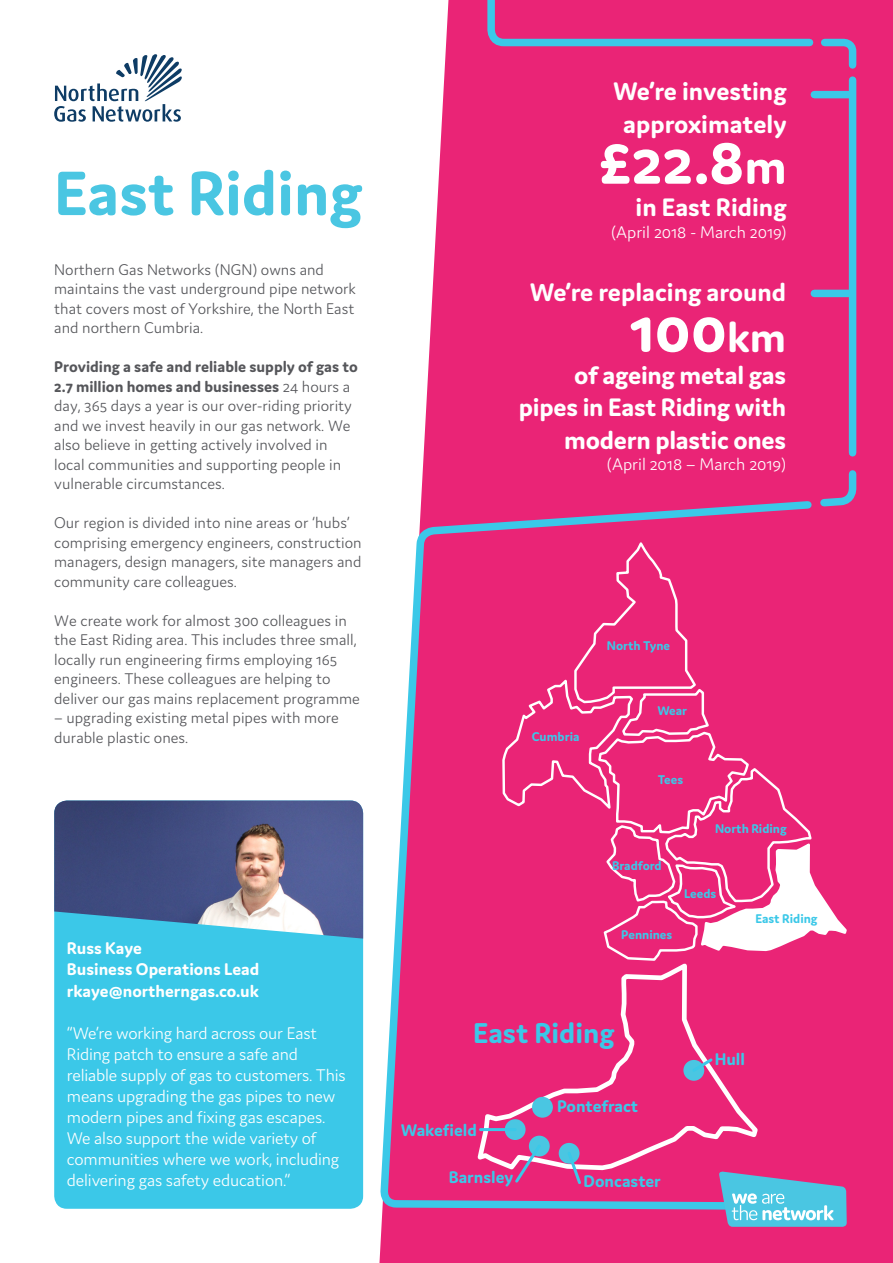
<style>
.page{position:relative;width:893px;height:1263px;background:#fff}
.page>*{position:absolute;margin:0;border:0;box-sizing:border-box;transform-origin:0 0}
.t1{font:700 67.5px "Domus";color:#fff}
.t2{font:700 66.75px "Domus";color:#4ac6e2}
.t3{font:700 30.6px "Domus";color:#3bc8e8}
.t4{font:700 27px/32.4px "Domus";letter-spacing:-.01em;color:#fff;text-align:center}
.t5{font:300 18px/21px "Domus";letter-spacing:-.01em;color:#fff}
.t6{font:700 18px "Domus";color:#fff}
.t7{font:700 18px "Domus";color:#3bc8e8}
.t8{font:300 16.5px/19.5px "Domus";color:#55565a}
.t9{font:700 13.5px "Domus";color:#3bc8e8}
.s1{font-weight:700}
.s2{font-size:52.5px}
.s3{font-size:45px}
</style>
<div class="page">
<div style="left:421px;top:0;width:472px;height:1263px;background:#ea2476"></div>
<svg style="left:54px;top:54px;width:128px;height:68px"></svg>
<div style="left:54px;top:800px;width:309px;height:409px;background:#3bc8e8;border-radius:13px"></div>
<div style="left:816px;top:541px;width:32px;height:421px;background:#ea2476"></div>
<img style="left:54px;top:800px;width:309px;height:138px">
<div style="left:814px;top:91px;width:37px;height:7px;background:#3bc8e8"></div>
<div style="left:814px;top:290px;width:37px;height:7px;background:#3bc8e8"></div>
<svg style="left:379px;top:497px;width:437px;height:766px;background:#e63e87"></svg>
<svg style="left:816px;top:466px;width:44px;height:45px;background:#c4478e"></svg>
<svg style="left:718px;top:1171px;width:129px;height:56px;background:#7badd0"></svg>
<svg style="left:484px;top:0;width:376px;height:72px;background:#d63682"></svg>
<div style="left:849px;top:80px;width:7px;height:373px;background:#3bc8e8"></div>
<div style="left:683px;top:1060px;width:21px;height:21px;background:#4ac6e2;border-radius:50%"></div>
<div style="left:532px;top:1097px;width:21px;height:21px;background:#4ac6e2;border-radius:50%"></div>
<div style="left:505px;top:1119px;width:21px;height:21px;background:#4ac6e2;border-radius:50%"></div>
<div style="left:529px;top:1136px;width:21px;height:20px;background:#4ac6e2;border-radius:50%"></div>
<div style="left:559px;top:1143px;width:20px;height:21px;background:#4ac6e2;border-radius:50%"></div>
<svg style="left:512px;top:1142px;width:31px;height:43px"></svg>
<svg style="left:565px;top:1149px;width:18px;height:37px"></svg>
<hr style="left:480px;top:1128px;width:35px;height:3px;background:#3bc8e8">
<svg style="left:690px;top:1056px;width:25px;height:18px"></svg>
<p class="t2" style="left:54px;top:156px;width:310px">East Riding</p>
<p class="t8" style="left:54px;top:260px;width:303px">Northern Gas Networks (NGN) owns and maintains the vast underground pipe network that covers most of Yorkshire, the North East and northern Cumbria.</p>
<p class="t8" style="left:54px;top:357px;width:305px"><span class="s1">Providing a safe and reliable supply of gas to 2.7 million homes and businesses</span> 24 hours a day, 365 days a year is our over-riding priority and we invest heavily in our gas network. We also believe in getting actively involved in local communities and supporting people in vulnerable circumstances.</p>
<p class="t8" style="left:54px;top:513px;width:309px">Our region is divided into nine areas or ‘hubs’ comprising emergency engineers, construction managers, design managers, site managers and community care colleagues.</p>
<p class="t8" style="left:54px;top:611px;width:307px">We create work for almost 300 colleagues in the East Riding area. This includes three small, locally run engineering firms employing 165 engineers. These colleagues are helping to deliver our gas mains replacement programme</p>
<p class="t8" style="left:54px;top:708px;width:286px">– upgrading existing metal pipes with more durable plastic ones.</p>
<p class="t6" style="left:67px;top:938px;width:77px">Russ Kaye</p>
<p class="t6" style="left:67px;top:959px;width:194px">Business Operations Lead</p>
<p class="t6" style="left:67px;top:981px;width:193px">rkaye@northerngas.co.uk</p>
<p class="t5" style="left:67px;top:1022px;width:280px">“We’re working hard across our East Riding patch to ensure a safe and reliable supply of gas to customers. This means upgrading the gas pipes to new modern pipes and fixing gas escapes.<br>We also support the wide variety of communities where we work, including delivering gas safety education.”</p>
<p class="t4" style="left:613px;top:74px;width:175px;line-height:33px">We’re investing approximately</p>
<p class="t1" style="left:599px;top:124px;width:189px">£22.8<span class="s2">m</span></p>
<p class="t4" style="left:636px;top:191px;width:153px">in East Riding</p>
<p class="t5" style="left:611px;top:221px;width:177px">(April 2018 - March 2019)</p>
<p class="t4" style="left:530px;top:275px;width:258px">We’re replacing around</p>
<p class="t1" style="left:630px;top:292px;width:158px">100<span class="s3">km</span></p>
<p class="t4" style="left:519px;top:359px;width:269px;text-align:right">of ageing metal gas pipes in East Riding with modern plastic ones</p>
<p class="t5" style="left:607px;top:454px;width:181px">(April 2018 – March 2019)</p>
<p class="t9" style="left:607px;top:638px;width:65px">North Tyne</p>
<p class="t9" style="left:532px;top:729px;width:49px">Cumbria</p>
<p class="t9" style="left:657px;top:703px;width:31px">Wear</p>
<p class="t9" style="left:658px;top:772px;width:27px">Tees</p>
<p class="t9" style="left:612px;top:858px;width:51px">Bradford</p>
<p class="t9" style="left:715px;top:821px;width:73px">North Riding</p>
<p class="t9" style="left:684px;top:886px;width:34px">Leeds</p>
<p class="t9" style="left:621px;top:927px;width:53px">Pennines</p>
<p class="t9" style="left:755px;top:911px;width:64px">East Riding</p>
<p class="t3" style="left:473px;top:1016px;width:143px">East Riding</p>
<p class="t7" style="left:557px;top:1096px;width:83px">Pontefract</p>
<p class="t7" style="left:401px;top:1120px;width:78px">Wakefield</p>
<p class="t7" style="left:449px;top:1167px;width:66px">Barnsley</p>
<p class="t7" style="left:584px;top:1171px;width:79px">Doncaster</p>
<p class="t7" style="left:715px;top:1049px;width:32px">Hull</p>
</div>
